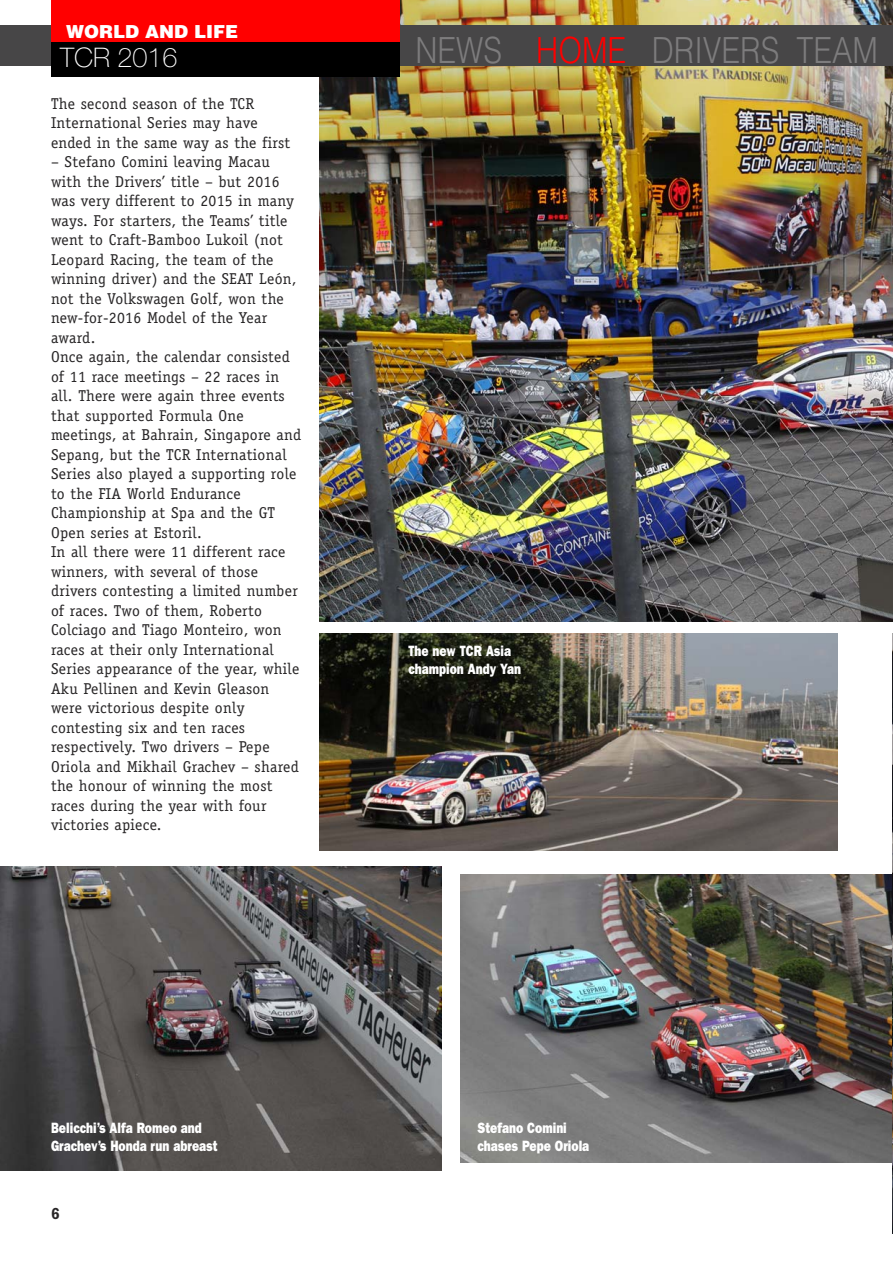
<style>
.page{position:relative;width:893px;height:1263px;background:#fff}
.page>*{position:absolute;margin:0;border:0;box-sizing:border-box;transform-origin:0 0}
.t1{font:300 36px "Helvetica LT Std";color:#7d7c7d;scale:.85 1}
.t2{font:100 27px "Helvetica Neue LT Std";color:#fff}
.t3{font:900 18px "Helvetica LT Std";color:#fff}
.t4{font:16.5px "ITC Franklin Gothic Std Dm Cd";color:#272526}
.t5{font:15.75px/19.5px "Officina Serif Std";letter-spacing:.02em;color:#272526}
.t6{font:15px/18px "ITC Franklin Gothic Std Hvy";color:#fff;scale:.8 1}
.s1{color:#f00}
</style>
<div class="page">
<img style="left:461px;top:874px;width:431px;height:289px">
<img style="left:892px;top:633px;width:1px;height:600px">
<img style="left:319px;top:0;width:574px;height:621px">
<div style="left:0;top:26px;width:893px;height:40px;background:#474647"></div>
<div style="left:51px;top:0;width:349px;height:77px;background:#f00"></div>
<div style="left:51px;top:43px;width:349px;height:34px;background:#000"></div>
<img style="left:0;top:866px;width:441px;height:304px">
<img style="left:319px;top:633px;width:519px;height:217px">
<p class="t3" style="left:66px;top:26px;width:174px">WORLD AND LIFE</p>
<h2 class="t2" style="left:60px;top:42px;width:119px">TCR 2016</h2>
<h1 class="t1" style="left:415px;top:29px;width:546px">NEWS <span class="s1">HOME</span> DRIVERS TEAM</h1>
<p class="t5" style="left:51px;top:95px;width:241px">The second season of the TCR<br>International Series may have ended in the same way as the first</p>
<p class="t5" style="left:51px;top:154px;width:252px">– Stefano Comini leaving Macau with the Drivers’ title – but 2016 was very different to 2015 in many ways. For starters, the Teams’ title went to Craft-Bamboo Lukoil (not<br>Leopard Racing, the team of the winning driver) and the SEAT León, not the Volkswagen Golf, won the new-for-2016 Model of the Year award.<br>Once again, the calendar consisted of 11 race meetings – 22 races in all. There were again three events that supported Formula One meetings, at Bahrain, Singapore and<br>Sepang, but the TCR International<br>Series also played a supporting role to the FIA World Endurance<br>Championship at Spa and the GT<br>Open series at Estoril.<br>In all there were 11 different race winners, with several of those drivers contesting a limited number of races. Two of them, Roberto<br>Colciago and Tiago Monteiro, won races at their only International<br>Series appearance of the year, while<br>Aku Pellinen and Kevin Gleason were victorious despite only contesting six and ten races respectively. Two drivers – Pepe<br>Oriola and Mikhail Grachev – shared the honour of winning the most races during the year with four victories apiece.</p>
<p class="t6" style="left:408px;top:643px;width:142px">The new TCR Asia champion Andy Yan</p>
<p class="t6" style="left:51px;top:1120px;width:210px">Belicchi’s Alfa Romeo and<br>Grachev’s Honda run abreast</p>
<p class="t6" style="left:477px;top:1120px;width:141px">Stefano Comini chases Pepe Oriola</p>
<p class="t4" style="left:51px;top:1203px;width:10px">6</p>
</div>
